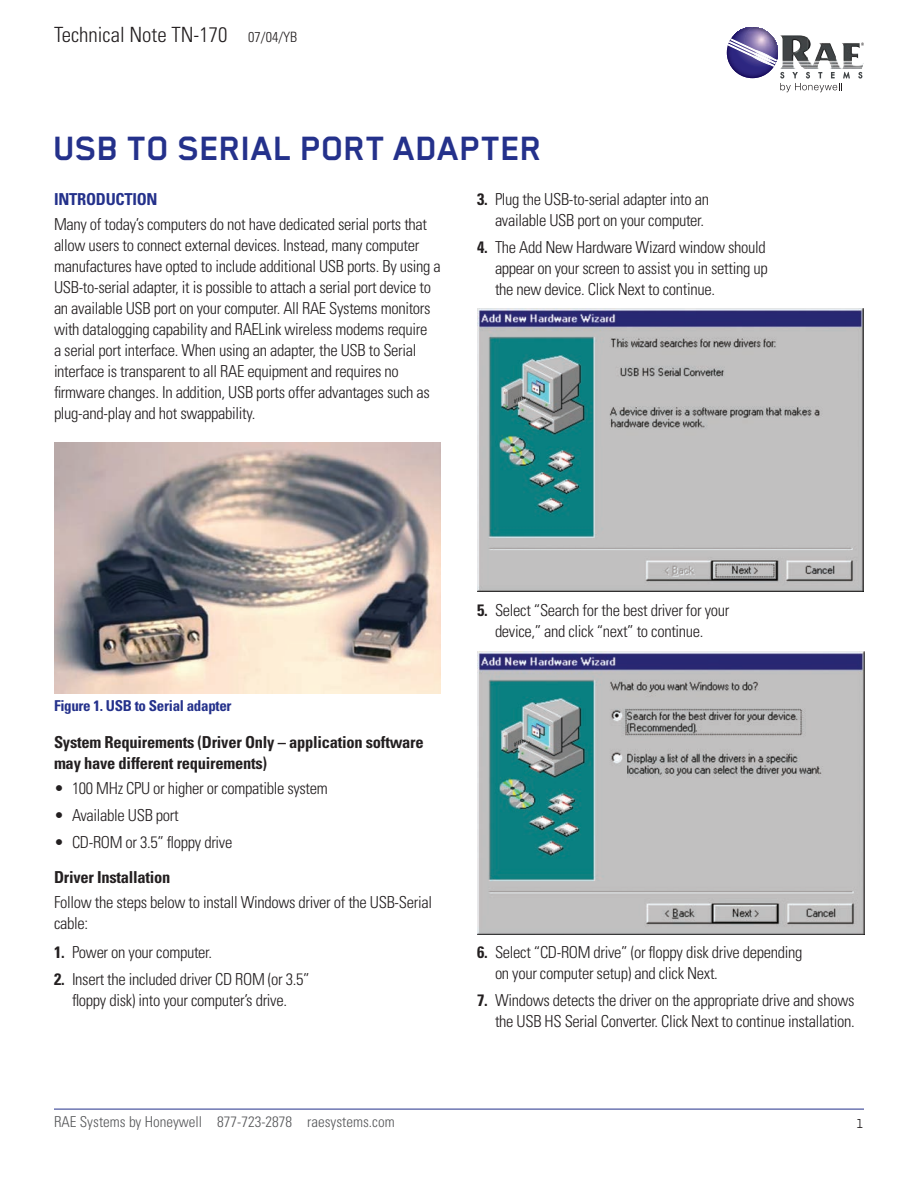
<style>
.page{position:relative;width:918px;height:1188px;background:#fff}
.page>*{position:absolute;margin:0;border:0;box-sizing:border-box;transform-origin:0 0}
.body_copy{font:700 39px "Blender";letter-spacing:-.005em;color:#24318b}
.t1{font:300 condensed 21px "Univers LT Std";color:#231f20}
.body_copy-2{font:300 condensed 16.5px/21px "Univers LT Std";letter-spacing:-.02em;color:#231f20}
.heading_2{font:700 condensed 16.5px/21px "Univers LT Std";letter-spacing:-.015em;color:#231f20}
.heading1{font:700 condensed 16.5px "Univers LT Std";letter-spacing:-.015em;color:#24318b}
.t2{font:300 condensed 15px "Univers LT Std";color:#57585a}
.body_copy-3{font:700 condensed 15px "Univers LT Std";letter-spacing:-.02em;color:#24318b}
.t3{font:15px "Blender";color:#231f20}
.s1{font-size:14.25px}
.s2{font-weight:700}
</style>
<div class="page">
<img style="left:850px;top:43px;width:14px;height:26px">
<svg style="left:858px;top:72px;width:4px;height:7px"></svg>
<svg style="left:727px;top:27px;width:123px;height:65px"></svg>
<hr style="left:54px;top:1109px;width:810px;height:1px;background:#24318b">
<img style="left:54px;top:442px;width:387px;height:252px">
<img style="left:477px;top:309px;width:387px;height:283px">
<img style="left:477px;top:651px;width:387px;height:284px">
<p class="t1" style="left:54px;top:22px;width:245px">Technical Note TN-170 <span class="s1">07/04/YB</span></p>
<p class="body_copy" style="left:54px;top:127px;width:491px">USB TO SERIAL PORT ADAPTER</p>
<p class="heading1" style="left:54px;top:189px;width:105px">INTRODUCTION</p>
<p class="body_copy-2" style="left:54px;top:214px;width:388px">Many of today’s computers do not have dedicated serial ports that allow users to connect external devices. Instead, many computer manufactures have opted to include additional USB ports. By using a USB-to-serial adapter, it is possible to attach a serial port device to an available USB port on your computer. All RAE Systems monitors with datalogging capability and RAELink wireless modems require<br>a serial port interface. When using an adapter, the USB to Serial interface is transparent to all RAE equipment and requires no firmware changes. In addition, USB ports offer advantages such as plug-and-play and hot swappability.</p>
<p class="body_copy-2" style="left:495px;top:188px;width:216px;text-indent:-18px"><span class="s2">3.</span> Plug the USB-to-serial adapter into an available USB port on your computer.</p>
<p class="body_copy-2" style="left:495px;top:236px;width:274px;text-align:justify;text-indent:-18px"><span class="s2">4.</span> The Add New Hardware Wizard window should appear on your screen to assist you in setting up the new device. Click Next to continue.</p>
<p class="body_copy-3" style="left:54px;top:696px;width:179px">Figure 1. USB to Serial adapter</p>
<p class="heading_2" style="left:54px;top:731px;width:371px">System Requirements (Driver Only – application software may have different requirements)</p>
<p class="body_copy-2" style="left:54px;top:778px;width:275px">• 100 MHz CPU or higher or compatible system</p>
<p class="body_copy-2" style="left:54px;top:805px;width:126px">• Available USB port</p>
<p class="body_copy-2" style="left:54px;top:832px;width:180px">• CD-ROM or 3.5” floppy drive</p>
<p class="heading_2" style="left:54px;top:866px;width:118px">Driver Installation</p>
<p class="body_copy-2" style="left:54px;top:892px;width:380px">Follow the steps below to install Windows driver of the USB-Serial cable:</p>
<p class="body_copy-2" style="left:54px;top:941px;width:160px"><span class="s2">1.</span> Power on your computer.</p>
<p class="body_copy-2" style="left:54px;top:968px;width:257px;text-align:center"><span class="s2">2.</span> Insert the included driver CD ROM (or 3.5” floppy disk) into your computer’s drive.</p>
<p class="body_copy-2" style="left:477px;top:599px;width:254px;text-align:center"><span class="s2">5.</span> Select “Search for the best driver for your device,” and click “next” to continue.</p>
<p class="body_copy-2" style="left:495px;top:941px;width:309px;text-indent:-18px"><span class="s2">6.</span> Select “CD-ROM drive” (or floppy disk drive depending on your computer setup) and click Next.</p>
<p class="body_copy-2" style="left:477px;top:989px;width:379px;text-align:right"><span class="s2">7.</span> Windows detects the driver on the appropriate drive and shows the USB HS Serial Converter. Click Next to continue installation.</p>
<p class="t2" style="left:54px;top:1113px;width:342px">RAE Systems by Honeywell 877-723-2878 raesystems.com</p>
<p class="t3" style="left:856px;top:1115px;width:9px">1</p>
</div>
